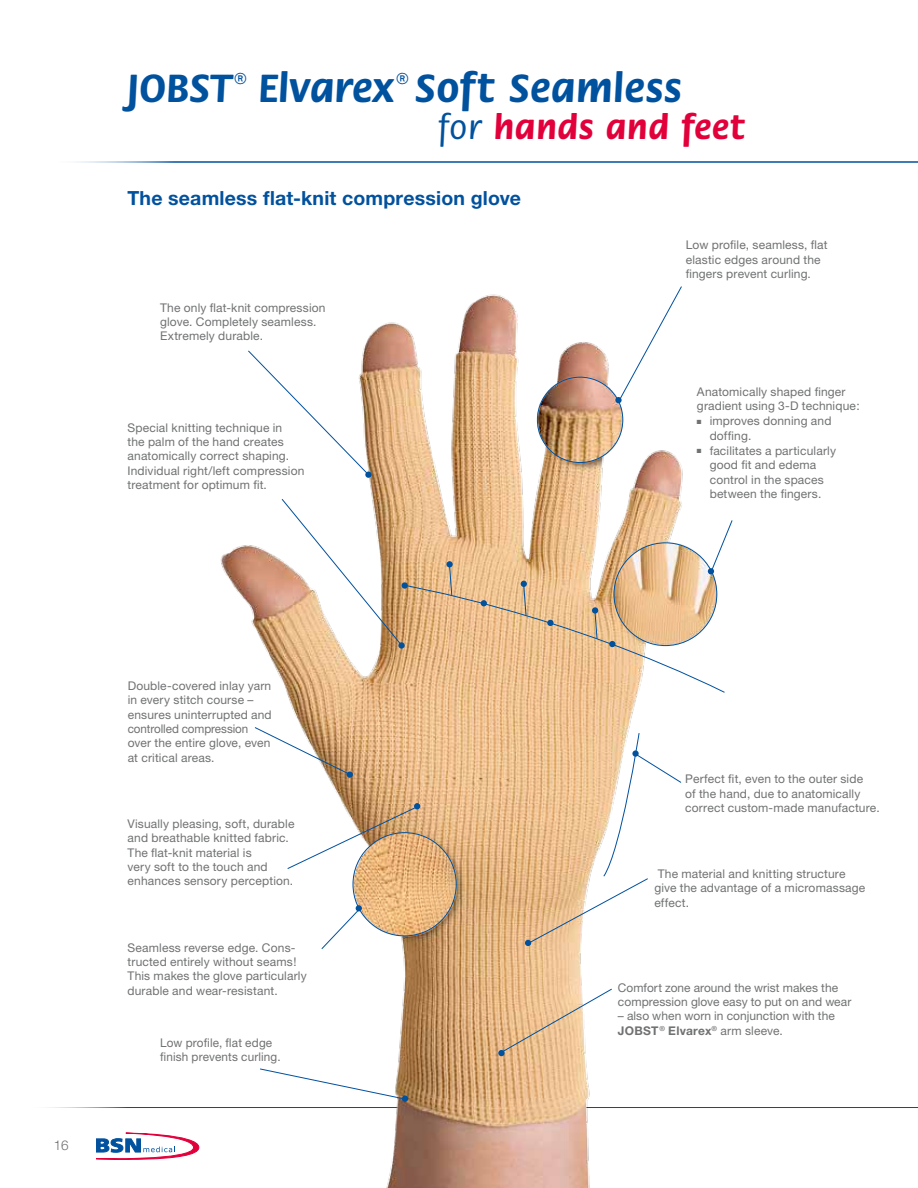
<style>
.page{position:relative;width:918px;height:1188px;background:#fff}
.page>*{position:absolute;margin:0;border:0;box-sizing:border-box;transform-origin:0 0}
.t1{font:700 42px "Flora";letter-spacing:.015em;color:#00519e}
.t2{font:700 35.4px "Flora";letter-spacing:.03em;color:#e2003b}
.t3{font:700 19.5px "Helvetica Neue";letter-spacing:.01em;color:#00519e}
.t4{font:300 13.5px "Helvetica Neue LT";color:#707172}
.t5{font:12px/14.4px "Helvetica Neue";letter-spacing:.01em;color:#707172}
.s1{font-weight:500;color:#00519e}
.s2{font-weight:700}
</style>
<div class="page">
<hr style="left:0;top:1107px;width:918px;height:1px;background:#00519e">
<img style="left:220px;top:294px;width:463px;height:894px">
<svg style="left:254px;top:727px;width:96px;height:48px"></svg>
<svg style="left:247px;top:350px;width:123px;height:126px"></svg>
<div style="left:365px;top:472px;width:7px;height:6px;background:#00519e;border-radius:50%"></div>
<svg style="left:618px;top:286px;width:65px;height:116px"></svg>
<svg style="left:499px;top:988px;width:114px;height:66px"></svg>
<div style="left:347px;top:771px;width:6px;height:7px;background:#00519e;border-radius:50%"></div>
<svg style="left:287px;top:803px;width:133px;height:67px"></svg>
<svg style="left:321px;top:905px;width:41px;height:45px"></svg>
<svg style="left:259px;top:1068px;width:149px;height:34px"></svg>
<div style="left:498px;top:1050px;width:7px;height:6px;background:#00519e;border-radius:50%"></div>
<svg style="left:525px;top:732px;width:157px;height:214px"></svg>
<div style="left:632px;top:750px;width:7px;height:7px;background:#00519e;border-radius:50%"></div>
<svg style="left:281px;top:498px;width:452px;height:195px"></svg>
<div style="left:615px;top:397px;width:7px;height:6px;background:#00519e;border-radius:50%"></div>
<hr style="left:46px;top:161px;width:872px;height:2px;background:#00519e">
<svg style="left:96px;top:1133px;width:103px;height:27px"></svg>
<h1 class="t1" style="left:128px;top:65px;width:555px">JOBST<sup>®</sup> Elvarex<sup>®</sup> Soft Seamless</h1>
<h2 class="t2" style="left:438px;top:108px;width:308px"><span class="s1">for</span> hands and feet</h2>
<h3 class="t3" style="left:128px;top:186px;width:395px">The seamless flat-knit compression glove</h3>
<p class="t5" style="left:160px;top:300px;width:167px">The only flat-knit compression glove. Completely seamless.<br>Extremely durable.</p>
<p class="t5" style="left:128px;top:420px;width:178px">Special knitting technique in<br>the palm of the hand creates anatomically correct shaping.<br>Individual right/left compression treatment for optimum fit.</p>
<p class="t5" style="left:686px;top:238px;width:143px">Low profile, seamless, flat elastic edges around the fingers prevent curling.</p>
<p class="t5" style="left:697px;top:384px;width:164px">Anatomically shaped finger gradient using 3-D technique:</p>
<p class="t5" style="left:710px;top:414px;width:123px;text-indent:-13px">■ improves donning and doffing.</p>
<p class="t5" style="left:697px;top:443px;width:141px;text-align:center">■ facilitates a particularly good fit and edema control in the spaces between the fingers.</p>
<p class="t4" style="left:54px;top:1137px;width:17px">16</p>
<p class="t5" style="left:128px;top:678px;width:146px">Double-covered inlay yarn in every stitch course – ensures uninterrupted and controlled compression over the entire glove, even at critical areas.</p>
<p class="t5" style="left:128px;top:816px;width:168px">Visually pleasing, soft, durable and breathable knitted fabric.<br>The flat-knit material is<br>very soft to the touch and enhances sensory perception.</p>
<p class="t5" style="left:128px;top:940px;width:181px">Seamless reverse edge. Cons&shy;tructed entirely without seams!<br>This makes the glove particularly durable and wear-resistant.</p>
<p class="t5" style="left:160px;top:1035px;width:122px">Low profile, flat edge finish prevents curling.</p>
<p class="t5" style="left:685px;top:772px;width:196px">Perfect fit, even to the outer side<br>of the hand, due to anatomically correct custom-made manufacture.</p>
<p class="t5" style="left:654px;top:866px;width:212px">The material and knitting structure give the advantage of a micromassage effect.</p>
<p class="t5" style="left:618px;top:980px;width:235px">Comfort zone around the wrist makes the compression glove easy to put on and wear</p>
<p class="t5" style="left:618px;top:1009px;width:218px">– also when worn in conjunction with the<br><span class="s2">JOBST</span><sup>®</sup> <span class="s2">Elvarex</span><sup>®</sup> arm sleeve.</p>
</div>
